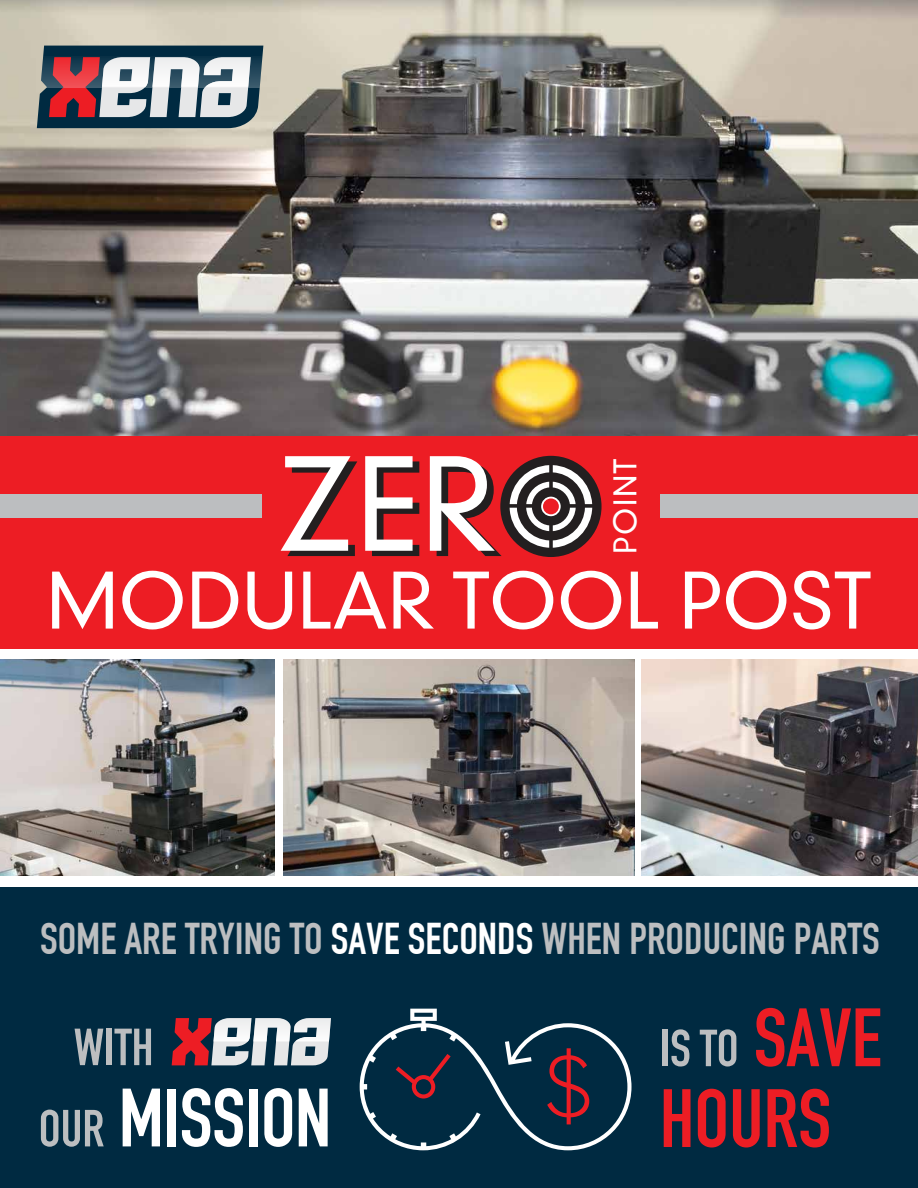
<style>
.page{position:relative;width:918px;height:1188px;background:#fff}
.page>*{position:absolute;margin:0;border:0;box-sizing:border-box;transform-origin:0 0}
.t1{font:81.3px "DIN Engschrift";letter-spacing:-.005em;color:#fff}
.t2{font:81.3px "DIN Engschrift";color:#ed1d24}
.t3{font:300 75px "DIN Neuzeit Grotesk LT";color:#fff}
.t4{font:51.3px "DIN Engschrift";color:#bcbec0}
.t5{font:43.5px "DIN Engschrift";color:#bcbec0}
.t6{font:300 30px "DIN Neuzeit Grotesk LT";letter-spacing:.05em;color:#fff}
.s1{color:#fff}
.s2{font-size:51.3px;color:#bcbec0}
.s3{font-size:81.3px;color:#ed1d24}
</style>
<div class="page">
<div style="left:0;top:888px;width:918px;height:300px;background:#002a41"></div>
<div style="left:0;top:435px;width:918px;height:214px;background:#ed1d24"></div>
<img style="left:0;top:0;width:918px;height:435px">
<svg style="left:37px;top:46px;width:226px;height:82px;background:#5e6572"></svg>
<svg style="left:40px;top:57px;width:223px;height:30px"></svg>
<svg style="left:171px;top:1018px;width:158px;height:48px"></svg>
<svg style="left:214px;top:1018px;width:38px;height:23px"></svg>
<svg style="left:253px;top:1018px;width:38px;height:23px"></svg>
<svg style="left:294px;top:1018px;width:37px;height:23px"></svg>
<svg style="left:281px;top:456px;width:76px;height:100px"></svg>
<svg style="left:365px;top:456px;width:54px;height:100px"></svg>
<svg style="left:430px;top:456px;width:172px;height:101px"></svg>
<div style="left:543px;top:498px;width:16px;height:16px;background:#ed1d24;border-radius:50%"></div>
<div style="left:660px;top:494px;width:258px;height:24px;background:#bcbec0"></div>
<div style="left:0;top:494px;width:262px;height:24px;background:#bcbec0"></div>
<img style="left:0;top:659px;width:275px;height:217px">
<img style="left:284px;top:659px;width:351px;height:217px">
<img style="left:642px;top:659px;width:276px;height:217px">
<svg style="left:360px;top:1009px;width:272px;height:141px"></svg>
<p class="t6" style="left:608px;top:554px;width:97px;rotate:-90deg">POINT</p>
<h2 class="t3" style="left:46px;top:556px;width:827px">MODULAR TOOL POST</h2>
<p class="t5" style="left:40px;top:914px;width:841px">SOME ARE TRYING TO <span class="s1">SAVE SECONDS</span> WHEN PRODUCING PARTS</p>
<p class="t4" style="left:74px;top:1017px;width:81px">WITH</p>
<h1 class="t1" style="left:39px;top:1070px;width:294px"><span class="s2">OUR</span> MISSION</h1>
<p class="t4" style="left:660px;top:1018px;width:223px">IS TO <span class="s3">SAVE</span></p>
<h1 class="t2" style="left:660px;top:1071px;width:173px">HOURS</h1>
</div>
